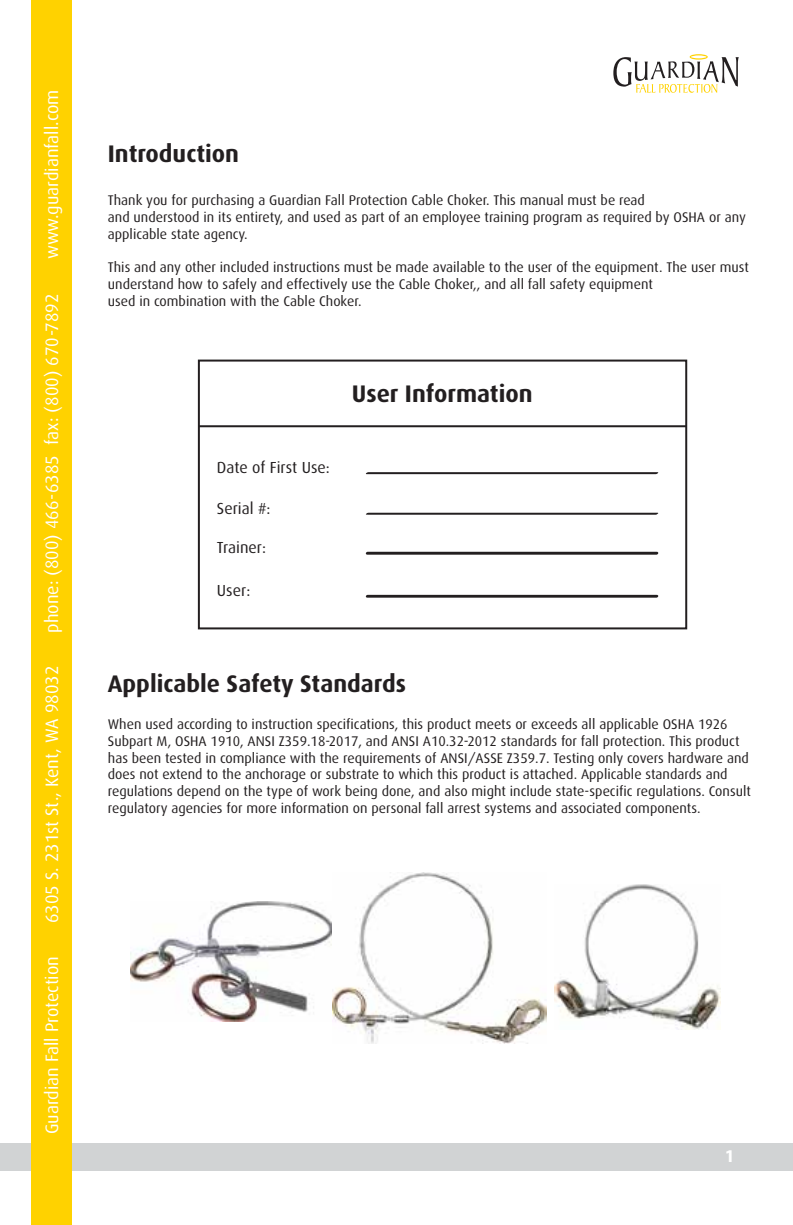
<style>
.page{position:relative;width:793px;height:1225px;background:#fff}
.page>*{position:absolute;margin:0;border:0;box-sizing:border-box;transform-origin:0 0}
.t1{font:700 24px "Dax";color:#231f20}
.t2{font:18px "Dax";color:#fff}
.t3{font:700 18px "Myriad Pro";color:#fff}
.t4{font:16px "Dax";color:#231f20}
.t5{font:14px/16.8px "Dax";color:#231f20}
</style>
<div class="page">
<div style="left:198px;top:359px;width:488px;height:270px;border:2px solid #231f20"></div>
<svg style="left:366px;top:472px;width:293px;height:2px"></svg>
<svg style="left:366px;top:512px;width:293px;height:2px"></svg>
<svg style="left:365px;top:551px;width:293px;height:3px"></svg>
<svg style="left:365px;top:594px;width:293px;height:3px"></svg>
<hr style="left:199px;top:425px;width:486px;height:2px;background:#231f20">
<div style="left:0;top:1143px;width:792px;height:27px;background:#d1d3d4"></div>
<div style="left:32px;top:0;width:40px;height:1224px;background:#ffd200"></div>
<svg style="left:613px;top:54px;width:125px;height:39px"></svg>
<img style="left:130px;top:901px;width:202px;height:120px">
<img style="left:332px;top:872px;width:214px;height:170px">
<img style="left:554px;top:884px;width:166px;height:145px">
<p class="t2" style="left:42px;top:259px;width:171px;rotate:-90deg">www.guardianfall.com</p>
<p class="t2" style="left:42px;top:632px;width:341px;rotate:-90deg">phone: (800) 466-6385 fax: (800) 670-7892</p>
<p class="t2" style="left:42px;top:922px;width:258px;rotate:-90deg">6305 S. 231st St., Kent, WA 98032</p>
<p class="t2" style="left:42px;top:1134px;width:179px;rotate:-90deg">Guardian Fall Protection</p>
<h1 class="t1" style="left:108px;top:140px;width:133px">Introduction</h1>
<p class="t5" style="left:108px;top:192px;width:639px">Thank you for purchasing a Guardian Fall Protection Cable Choker. This manual must be read<br>and understood in its entirety, and used as part of an employee training program as required by OSHA or any applicable state agency.</p>
<p class="t5" style="left:108px;top:259px;width:642px">This and any other included instructions must be made available to the user of the equipment. The user must understand how to safely and effectively use the Cable Choker,, and all fall safety equipment<br>used in combination with the Cable Choker.</p>
<p class="t4" style="left:217px;top:458px;width:114px">Date of First Use:</p>
<p class="t4" style="left:217px;top:499px;width:55px">Serial #:</p>
<p class="t4" style="left:217px;top:538px;width:51px">Trainer:</p>
<p class="t4" style="left:217px;top:581px;width:35px">User:</p>
<h1 class="t1" style="left:351px;top:380px;width:182px">User Information</h1>
<h1 class="t1" style="left:108px;top:670px;width:299px">Applicable Safety Standards</h1>
<p class="t5" style="left:108px;top:715px;width:644px">When used according to instruction specifications, this product meets or exceeds all applicable OSHA 1926<br>Subpart M, OSHA 1910, ANSI Z359.18-2017, and ANSI A10.32-2012 standards for fall protection. This product has been tested in compliance with the requirements of ANSI/ASSE Z359.7. Testing only covers hardware and does not extend to the anchorage or substrate to which this product is attached. Applicable standards and regulations depend on the type of work being done, and also might include state-specific regulations. Consult regulatory agencies for more information on personal fall arrest systems and associated components.</p>
<p class="t3" style="left:724px;top:1144px;width:11px">1</p>
</div>
